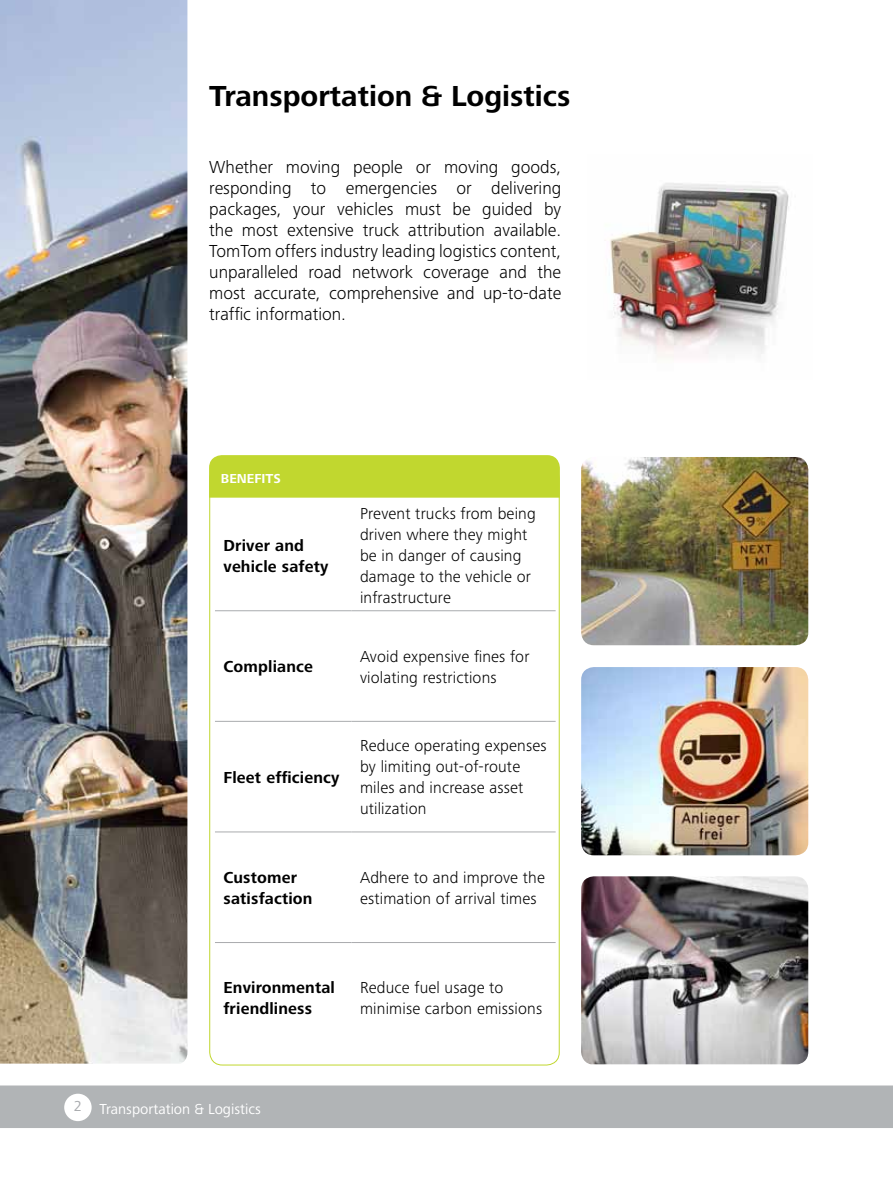
<style>
.page{position:relative;width:893px;height:1191px;background:#fff}
.page>*{position:absolute;margin:0;border:0;box-sizing:border-box;transform-origin:0 0}
.t1{font:700 30px "Frutiger Next Pro";color:#000}
.t2{font:300 18px/21px "Frutiger Next Pro";color:#000;text-align:justify}
.t3{font:300 16.5px/21px "Frutiger Next Pro";letter-spacing:.01em;color:#000}
.t4{font:700 16.5px/21px "Frutiger Next Pro";letter-spacing:.01em;color:#000}
.t5{font:15px "Frutiger Next Pro";color:#fff}
.t6{font:700 13.5px "Frutiger Next Pro";color:#fff}
</style>
<div class="page">
<div style="left:0;top:1085px;width:893px;height:43px;background:#b1b4b6"></div>
<div style="left:64px;top:1093px;width:28px;height:28px;background:#fff;border-radius:50%"></div>
<img style="left:0;top:0;width:187px;height:1063px">
<div style="left:209px;top:455px;width:351px;height:42px;background:#c1d72f"></div>
<hr style="left:215px;top:610px;width:136px;height:1px;background:#a9abae">
<hr style="left:351px;top:610px;width:205px;height:1px;background:#a9abae">
<hr style="left:215px;top:721px;width:136px;height:1px;background:#a9abae">
<hr style="left:351px;top:721px;width:205px;height:1px;background:#a9abae">
<hr style="left:215px;top:831px;width:136px;height:1px;background:#a9abae">
<hr style="left:351px;top:831px;width:205px;height:1px;background:#a9abae">
<hr style="left:215px;top:942px;width:136px;height:1px;background:#a9abae">
<hr style="left:351px;top:942px;width:205px;height:1px;background:#a9abae">
<img style="left:581px;top:876px;width:227px;height:188px">
<img style="left:581px;top:457px;width:227px;height:188px">
<img style="left:581px;top:667px;width:227px;height:188px">
<img style="left:609px;top:183px;width:180px;height:175px">
<h1 class="t1" style="left:209px;top:79px;width:363px">Transportation &amp; Logistics</h1>
<p class="t2" style="left:209px;top:156px;width:354px">Whether moving people or moving goods, responding to emergencies or delivering packages, your vehicles must be guided by the most extensive truck attribution available.<br>TomTom offers industry leading logistics content, unparalleled road network coverage and the most accurate, comprehensive and up-to-date traffic information.</p>
<p class="t6" style="left:221px;top:471px;width:61px">Benefits</p>
<p class="t4" style="left:223px;top:535px;width:106px">Driver and vehicle safety</p>
<p class="t3" style="left:360px;top:503px;width:177px">Prevent trucks from being driven where they might be in danger of causing damage to the vehicle or infrastructure</p>
<p class="t4" style="left:223px;top:656px;width:91px">Compliance</p>
<p class="t3" style="left:360px;top:645px;width:171px">Avoid expensive fines for violating restrictions</p>
<p class="t4" style="left:223px;top:766px;width:118px">Fleet efficiency</p>
<p class="t3" style="left:360px;top:735px;width:188px">Reduce operating expenses by limiting out-of-route miles and increase asset utilization</p>
<p class="t4" style="left:223px;top:866px;width:91px">Customer satisfaction</p>
<p class="t3" style="left:360px;top:866px;width:186px">Adhere to and improve the estimation of arrival times</p>
<p class="t4" style="left:223px;top:977px;width:113px">Environmental friendliness</p>
<p class="t3" style="left:360px;top:977px;width:184px">Reduce fuel usage to minimise carbon emissions</p>
<p class="t5" style="left:74px;top:1100px;width:188px"><sup>2</sup> Transportation &amp; Logistics</p>
</div>
